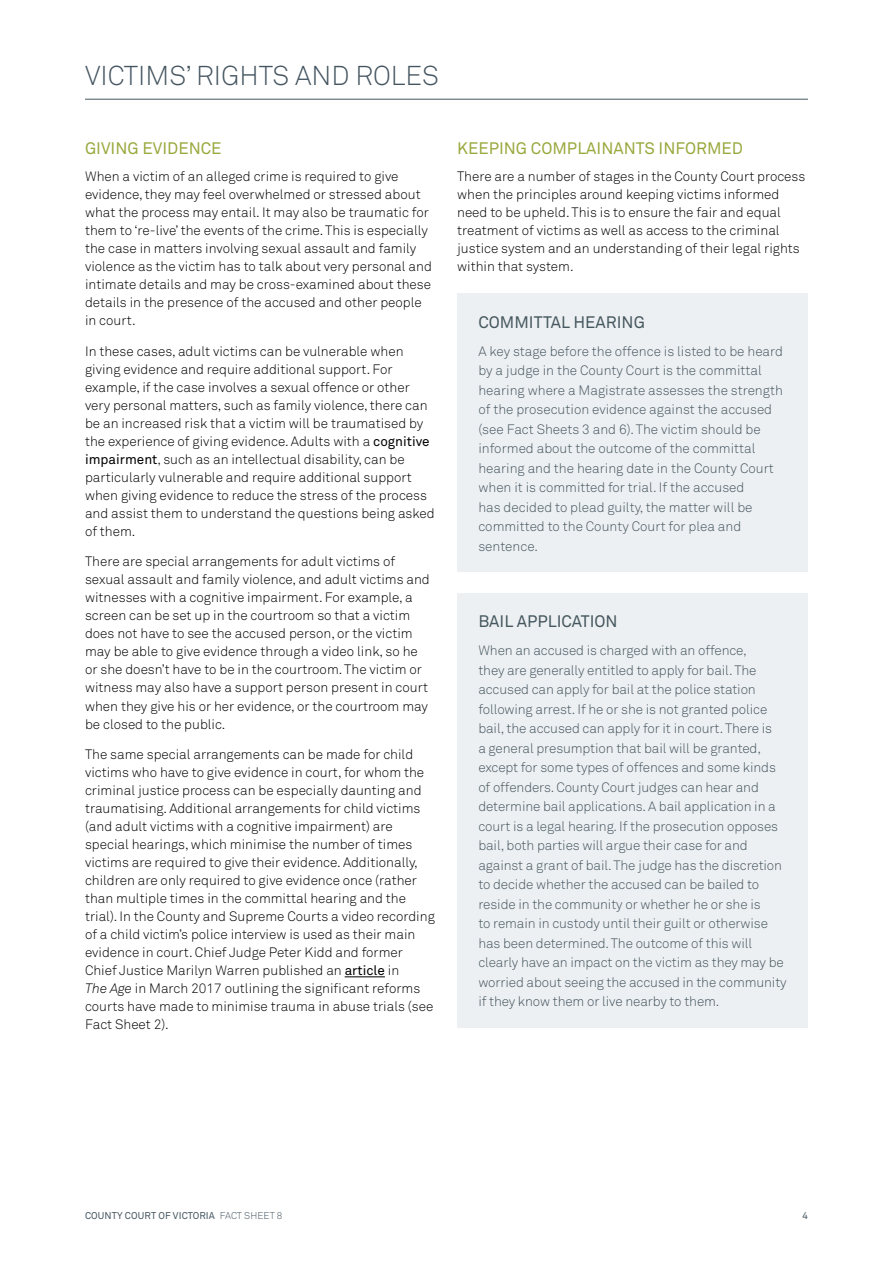
<style>
.page{position:relative;width:893px;height:1263px;background:#fff}
.page>*{position:absolute;margin:0;border:0;box-sizing:border-box;transform-origin:0 0}
.Heading_2{font:27px "Akkurat Light Pro";color:#455560}
.Heading_3___Green{font:16.5px "Akkurat Pro";color:#9aa93e}
.Heading_3___Green-2{font:16.5px "Akkurat Pro";color:#45575f}
.Body_-_Last{font:13.5px/18px "Akkurat Light Pro";color:#000}
.Body{font:13.5px/19.5px "Akkurat Light Pro";letter-spacing:-.01em;color:#455560}
.t1{font:9.75px "Akkurat Pro";letter-spacing:.01em;color:#455560}
.s1{font-family:"Akkurat Pro"}
.s2{font-style:italic}
.s3{font-family:"Akkurat Light Pro"}
</style>
<div class="page">
<hr style="left:85px;top:99px;width:723px;height:1px;background:#45575f">
<hr style="left:345px;top:976px;width:40px;height:1px;background:#000">
<div style="left:457px;top:293px;width:351px;height:279px;background:#edf0f2"></div>
<div style="left:457px;top:593px;width:351px;height:435px;background:#edf0f2"></div>
<p class="Heading_2" style="left:85px;top:60px;width:355px">VICTIMS’ RIGHTS AND ROLES</p>
<p class="Heading_3___Green" style="left:85px;top:139px;width:138px">GIVING EVIDENCE</p>
<p class="Body_-_Last" style="left:85px;top:167px;width:348px">When a victim of an alleged crime is required to give evidence, they may feel overwhelmed or stressed about what the process may entail. It may also be traumatic for them to ‘re-live’ the events of the crime. This is especially the case in matters involving sexual assault and family violence as the victim has to talk about very personal and intimate details and may be cross-examined about these details in the presence of the accused and other people in court.</p>
<p class="Body_-_Last" style="left:85px;top:342px;width:351px">In these cases, adult victims can be vulnerable when giving evidence and require additional support. For example, if the case involves a sexual offence or other very personal matters, such as family violence, there can be an increased risk that a victim will be traumatised by the experience of giving evidence. Adults with a <span class="s1">cognitive impairment</span>, such as an intellectual disability, can be particularly vulnerable and require additional support when giving evidence to reduce the stress of the process and assist them to understand the questions being asked of them.</p>
<p class="Body_-_Last" style="left:85px;top:553px;width:346px">There are special arrangements for adult victims of sexual assault and family violence, and adult victims and witnesses with a cognitive impairment. For example, a screen can be set up in the courtroom so that a victim does not have to see the accused person, or the victim may be able to give evidence through a video link, so he or she doesn’t have to be in the courtroom. The victim or witness may also have a support person present in court when they give his or her evidence, or the courtroom may be closed to the public.</p>
<p class="Body_-_Last" style="left:85px;top:746px;width:351px">The same special arrangements can be made for child victims who have to give evidence in court, for whom the criminal justice process can be especially daunting and traumatising. Additional arrangements for child victims (and adult victims with a cognitive impairment) are special hearings, which minimise the number of times victims are required to give their evidence. Additionally, children are only required to give evidence once (rather than multiple times in the committal hearing and the trial). In the County and Supreme Courts a video recording of a child victim’s police interview is used as their main evidence in court. Chief Judge Peter Kidd and former Chief Justice Marilyn Warren published an <span class="s1">article</span> in<br><span class="s2">The Age</span> in March 2017 outlining the significant reforms courts have made to minimise trauma in abuse trials (see Fact Sheet 2).</p>
<p class="Heading_3___Green" style="left:457px;top:139px;width:287px">KEEPING COMPLAINANTS INFORMED</p>
<p class="Body_-_Last" style="left:457px;top:167px;width:350px">There are a number of stages in the County Court process when the principles around keeping victims informed need to be upheld. This is to ensure the fair and equal treatment of victims as well as access to the criminal justice system and an understanding of their legal rights within that system.</p>
<p class="Heading_3___Green-2" style="left:478px;top:312px;width:168px">COMMITTAL HEARING</p>
<p class="Body" style="left:478px;top:341px;width:306px">A key stage before the offence is listed to be heard by a judge in the County Court is the committal hearing where a Magistrate assesses the strength of the prosecution evidence against the accused (see Fact Sheets 3 and 6). The victim should be informed about the outcome of the committal hearing and the hearing date in the County Court when it is committed for trial. If the accused<br>has decided to plead guilty, the matter will be committed to the County Court for plea and sentence.</p>
<p class="Heading_3___Green-2" style="left:478px;top:612px;width:141px">BAIL APPLICATION</p>
<p class="Body" style="left:478px;top:641px;width:310px">When an accused is charged with an offence,<br>they are generally entitled to apply for bail. The accused can apply for bail at the police station following arrest. If he or she is not granted police bail, the accused can apply for it in court. There is<br>a general presumption that bail will be granted, except for some types of offences and some kinds of offenders. County Court judges can hear and determine bail applications. A bail application in a court is a legal hearing. If the prosecution opposes bail, both parties will argue their case for and against a grant of bail. The judge has the discretion to decide whether the accused can be bailed to reside in the community or whether he or she is<br>to remain in custody until their guilt or otherwise has been determined. The outcome of this will clearly have an impact on the victim as they may be worried about seeing the accused in the community if they know them or live nearby to them.</p>
<p class="t1" style="left:85px;top:1210px;width:199px">COUNTY COURT OF VICTORIA <span class="s3">FACT SHEET 8</span></p>
<p class="t1" style="left:802px;top:1210px;width:7px">4</p>
</div>
